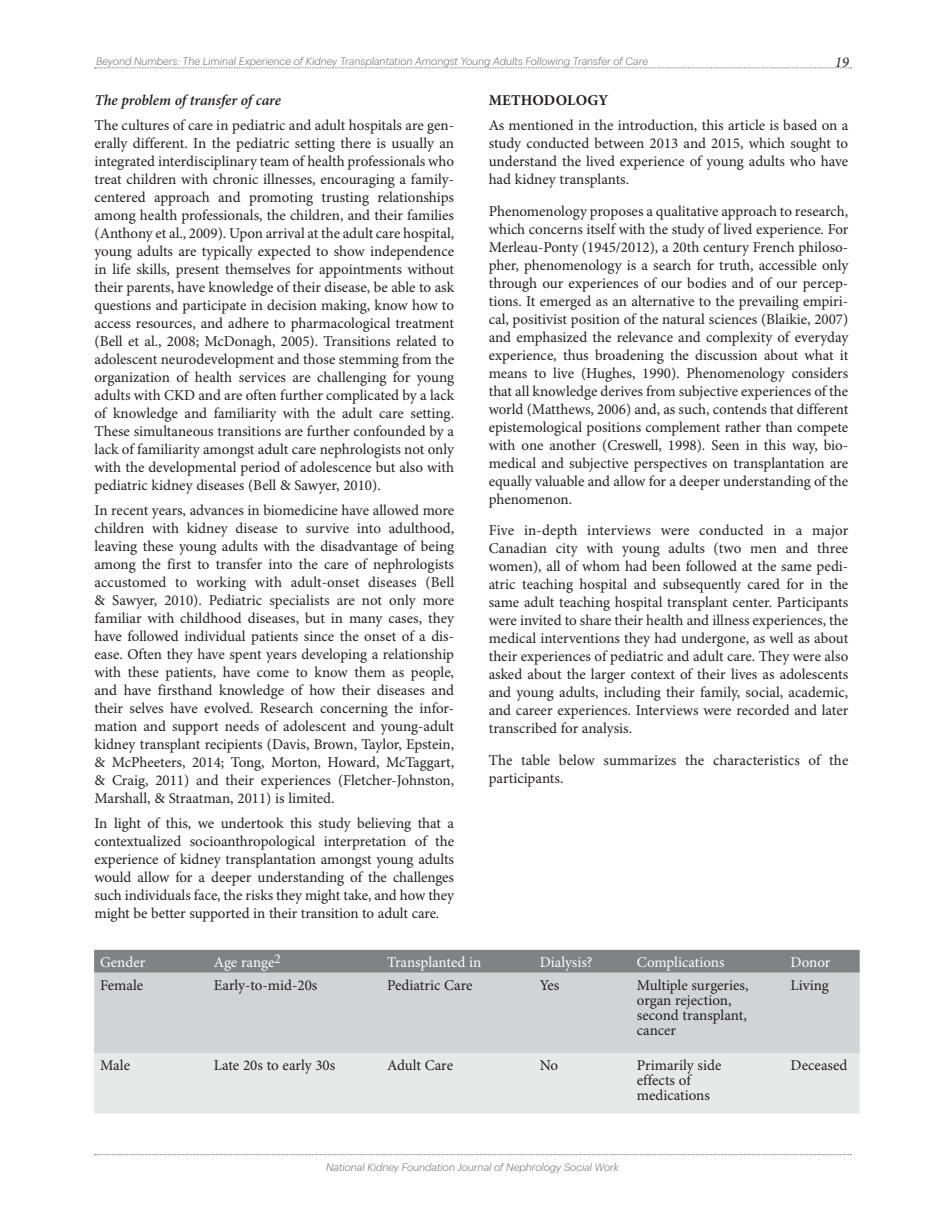
<style>
.page{position:relative;width:945px;height:1215px;background:#fff}
.page>*{position:absolute;margin:0;border:0;box-sizing:border-box;transform-origin:0 0}
.Body_Title_all_ital{font:15px/18px "Minion Pro";letter-spacing:-.005em;color:#231f20;text-align:justify}
.Body_Text{font:15px/18px "Minion Pro";color:#231f20;text-align:justify}
.Paragraph_Style_1{font:15px/15px "Minion Pro";color:#231f20}
.Paragraph_Style_1-2{font:15px "Minion Pro";letter-spacing:-.005em;color:#fff}
.Body_Title_all_ital-2{font:italic 600 15px "Minion Pro";letter-spacing:-.005em;color:#231f20}
.Body_Title_all_ital-3{font:700 15px "Minion Pro";letter-spacing:.01em;color:#231f20}
.t1{font:italic 15px "Minion Pro";color:#231f20}
.t2{font:italic 300 10.5px "Graphik";color:#636466}
</style>
<div class="page">
<svg style="left:94px;top:68px;width:757px;height:1px"></svg>
<svg style="left:94px;top:1154px;width:757px;height:1px"></svg>
<div style="left:94px;top:950px;width:766px;height:23px;background:#808285"></div>
<div style="left:94px;top:973px;width:766px;height:80px;background:#d1d3d4"></div>
<div style="left:94px;top:1053px;width:766px;height:60px;background:#e7e8e8"></div>
<p class="t2" style="left:96px;top:53px;width:554px">Beyond Numbers: The Liminal Experience of Kidney Transplantation Amongst Young Adults Following Transfer of Care</p>
<p class="t1" style="left:835px;top:53px;width:16px">19</p>
<p class="Body_Title_all_ital-2" style="left:94px;top:90px;width:188px">The problem of transfer of care</p>
<p class="Body_Title_all_ital" style="left:94px;top:117px;width:361px">The cultures of care in pediatric and adult hospitals are gen&shy;erally different. In the pediatric setting there is usually an integrated interdisciplinary team of health professionals who treat children with chronic illnesses, encouraging a family&shy;centered approach and promoting trusting relationships among health professionals, the children, and their families (Anthony et al., 2009). Upon arrival at the adult care hospital, young adults are typically expected to show independence in life skills, present themselves for appointments without their parents, have knowledge of their disease, be able to ask questions and participate in decision making, know how to access resources, and adhere to pharmacological treatment (Bell et al., 2008; McDonagh, 2005). Transitions related to adolescent neurodevelopment and those stemming from the organization of health services are challenging for young adults with CKD and are often further complicated by a lack of knowledge and familiarity with the adult care setting.<br>These simultaneous transitions are further confounded by a lack of familiarity amongst adult care nephrologists not only with the developmental period of adolescence but also with pediatric kidney diseases (Bell &amp; Sawyer, 2010).</p>
<p class="Body_Title_all_ital" style="left:94px;top:502px;width:361px">In recent years, advances in biomedicine have allowed more children with kidney disease to survive into adulthood, leaving these young adults with the disadvantage of being among the first to transfer into the care of nephrologists accustomed to working with adult-onset diseases (Bell &amp; Sawyer, 2010). Pediatric specialists are not only more familiar with childhood diseases, but in many cases, they have followed individual patients since the onset of a dis&shy;ease. Often they have spent years developing a relationship with these patients, have come to know them as people, and have firsthand knowledge of how their diseases and their selves have evolved. Research concerning the infor&shy;mation and support needs of adolescent and young-adult kidney transplant recipients (Davis, Brown, Taylor, Epstein, &amp; McPheeters, 2014; Tong, Morton, Howard, McTaggart, &amp; Craig, 2011) and their experiences (Fletcher-Johnston, Marshall, &amp; Straatman, 2011) is limited.</p>
<p class="Body_Title_all_ital" style="left:94px;top:814px;width:361px">In light of this, we undertook this study believing that a contextualized socioanthropological interpretation of the experience of kidney transplantation amongst young adults would allow for a deeper understanding of the challenges such individuals face, the risks they might take, and how they might be better supported in their transition to adult care.</p>
<p class="Body_Title_all_ital-3" style="left:489px;top:92px;width:121px">METHODOLOGY</p>
<p class="Body_Text" style="left:489px;top:117px;width:361px">As mentioned in the introduction, this article is based on a study conducted between 2013 and 2015, which sought to understand the lived experience of young adults who have had kidney transplants.</p>
<p class="Body_Text" style="left:489px;top:202px;width:361px">Phenomenology proposes a qualitative approach to research, which concerns itself with the study of lived experience. For Merleau-Ponty (1945/2012), a 20th century French philoso&shy;pher, phenomenology is a search for truth, accessible only through our experiences of our bodies and of our percep&shy;tions. It emerged as an alternative to the prevailing empiri&shy;cal, positivist position of the natural sciences (Blaikie, 2007) and emphasized the relevance and complexity of everyday experience, thus broadening the discussion about what it means to live (Hughes, 1990). Phenomenology considers that all knowledge derives from subjective experiences of the world (Matthews, 2006) and, as such, contends that different epistemological positions complement rather than compete with one another (Creswell, 1998). Seen in this way, bio&shy;medical and subjective perspectives on transplantation are equally valuable and allow for a deeper understanding of the phenomenon.</p>
<p class="Body_Text" style="left:489px;top:522px;width:361px">Five in-depth interviews were conducted in a major Canadian city with young adults (two men and three women), all of whom had been followed at the same pedi&shy;atric teaching hospital and subsequently cared for in the same adult teaching hospital transplant center. Participants were invited to share their health and illness experiences, the medical interventions they had undergone, as well as about their experiences of pediatric and adult care. They were also asked about the larger context of their lives as adolescents and young adults, including their family, social, academic, and career experiences. Interviews were recorded and later transcribed for analysis.</p>
<p class="Body_Text" style="left:489px;top:751px;width:361px">The table below summarizes the characteristics of the participants.</p>
<p class="Paragraph_Style_1-2" style="left:100px;top:953px;width:47px">Gender</p>
<p class="Paragraph_Style_1-2" style="left:214px;top:953px;width:69px">Age range<sup>2</sup></p>
<p class="Paragraph_Style_1-2" style="left:387px;top:953px;width:96px">Transplanted in</p>
<p class="Paragraph_Style_1-2" style="left:540px;top:953px;width:54px">Dialysis?</p>
<p class="Paragraph_Style_1-2" style="left:637px;top:953px;width:89px">Complications</p>
<p class="Paragraph_Style_1-2" style="left:791px;top:953px;width:41px">Donor</p>
<p class="Paragraph_Style_1" style="left:100px;top:978px;width:45px">Female</p>
<p class="Paragraph_Style_1" style="left:214px;top:978px;width:105px">Early-to-mid-20s</p>
<p class="Paragraph_Style_1" style="left:387px;top:978px;width:87px">Pediatric Care</p>
<p class="Paragraph_Style_1" style="left:540px;top:978px;width:21px">Yes</p>
<p class="Paragraph_Style_1" style="left:637px;top:978px;width:113px">Multiple surgeries, organ rejection, second transplant, cancer</p>
<p class="Paragraph_Style_1" style="left:791px;top:978px;width:40px">Living</p>
<p class="Paragraph_Style_1" style="left:100px;top:1058px;width:31px">Male</p>
<p class="Paragraph_Style_1" style="left:214px;top:1058px;width:123px">Late 20s to early 30s</p>
<p class="Paragraph_Style_1" style="left:387px;top:1058px;width:67px">Adult Care</p>
<p class="Paragraph_Style_1" style="left:540px;top:1058px;width:20px">No</p>
<p class="Paragraph_Style_1" style="left:637px;top:1058px;width:86px">Primarily side effects of medications</p>
<p class="Paragraph_Style_1" style="left:791px;top:1058px;width:58px">Deceased</p>
<p class="t2" style="left:326px;top:1160px;width:294px">National Kidney Foundation Journal of Nephrology Social Work</p>
</div>
